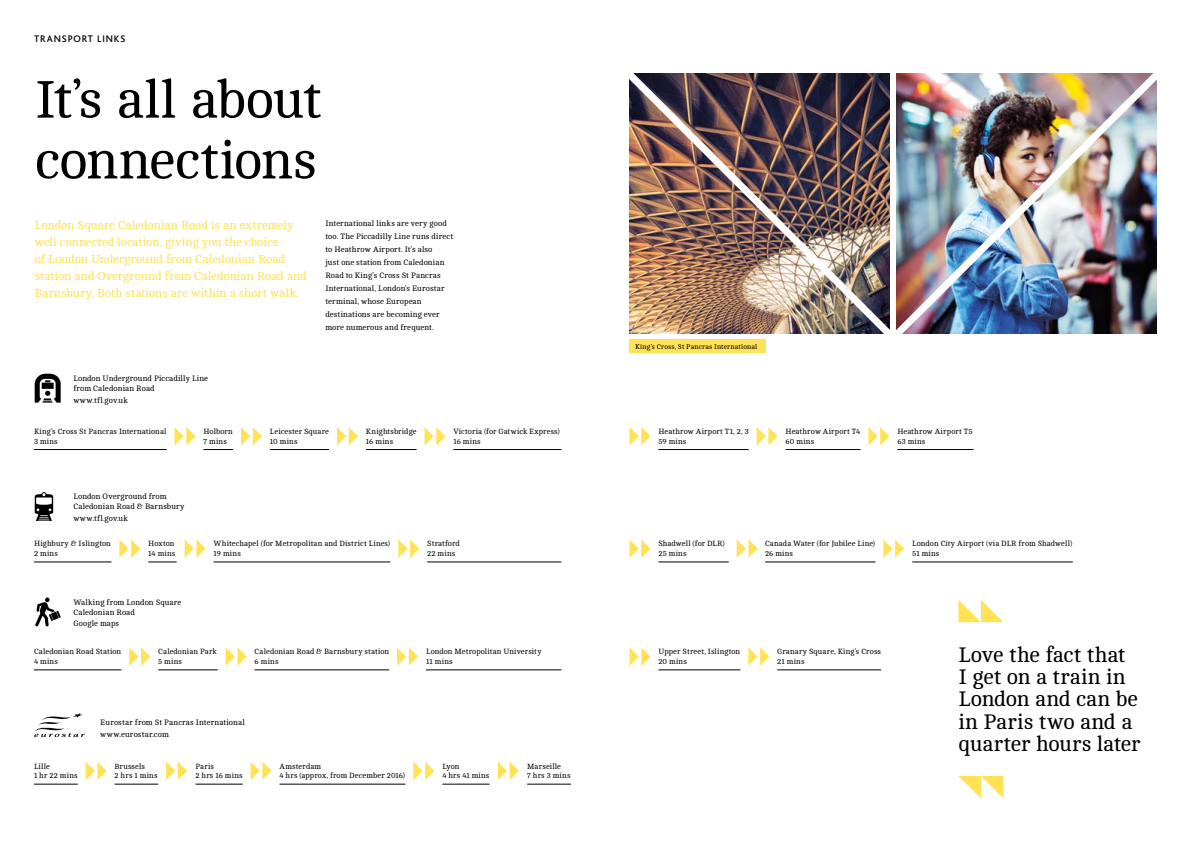
<style>
.page{position:relative;width:1191px;height:842px;background:#fff}
.page>*{position:absolute;margin:0;border:0;box-sizing:border-box;transform-origin:0 0}
.t1{font:54px/60.8px "Cambo";letter-spacing:-.015em;color:#000}
.t2{font:21.5px/22.4px "Cambo";letter-spacing:-.01em;color:#000}
.t3{font:12px/17px "Cambo";letter-spacing:-.005em;color:#ffe255}
.t4{font:500 10px "Bliss";letter-spacing:.09em;color:#000}
.t5{font:8px/13px "Cambo";letter-spacing:.015em;color:#000}
.t6{font:7.8px/9.7px "Cambo";letter-spacing:.02em;color:#000}
.t7{font:7px "Cambo";letter-spacing:.02em;color:#000}
</style>
<div class="page">
<svg style="left:958px;top:600px;width:45px;height:22px"></svg>
<svg style="left:958px;top:776px;width:45px;height:22px"></svg>
<div style="left:629px;top:339px;width:136px;height:14px;background:#ffe255"></div>
<img style="left:629px;top:73px;width:252px;height:276px">
<img style="left:881px;top:73px;width:276px;height:261px">
<svg style="left:35px;top:597px;width:26px;height:30px"></svg>
<svg style="left:34px;top:713px;width:51px;height:24px"></svg>
<hr style="left:527px;top:784px;width:44px;height:1px;background:#000">
<hr style="left:442px;top:784px;width:47px;height:1px;background:#000">
<hr style="left:279px;top:784px;width:126px;height:1px;background:#000">
<hr style="left:195px;top:784px;width:48px;height:1px;background:#000">
<hr style="left:115px;top:784px;width:43px;height:1px;background:#000">
<hr style="left:34px;top:784px;width:44px;height:1px;background:#000">
<svg style="left:86px;top:762px;width:21px;height:18px"></svg>
<svg style="left:166px;top:762px;width:21px;height:18px"></svg>
<svg style="left:251px;top:762px;width:20px;height:18px"></svg>
<svg style="left:413px;top:762px;width:21px;height:18px"></svg>
<svg style="left:498px;top:762px;width:21px;height:18px"></svg>
<svg style="left:35px;top:492px;width:18px;height:29px"></svg>
<svg style="left:35px;top:374px;width:26px;height:29px"></svg>
<svg style="left:175px;top:427px;width:20px;height:18px"></svg>
<svg style="left:241px;top:427px;width:21px;height:18px"></svg>
<svg style="left:337px;top:427px;width:21px;height:18px"></svg>
<svg style="left:424px;top:427px;width:21px;height:18px"></svg>
<svg style="left:629px;top:427px;width:21px;height:18px"></svg>
<svg style="left:756px;top:427px;width:21px;height:18px"></svg>
<svg style="left:868px;top:427px;width:21px;height:18px"></svg>
<hr style="left:897px;top:449px;width:76px;height:1px;background:#000">
<hr style="left:785px;top:449px;width:75px;height:1px;background:#000">
<hr style="left:658px;top:449px;width:90px;height:1px;background:#000">
<hr style="left:453px;top:449px;width:108px;height:1px;background:#000">
<hr style="left:366px;top:449px;width:50px;height:1px;background:#000">
<hr style="left:270px;top:449px;width:59px;height:1px;background:#000">
<hr style="left:203px;top:449px;width:30px;height:1px;background:#000">
<hr style="left:34px;top:449px;width:133px;height:1px;background:#000">
<svg style="left:119px;top:539px;width:21px;height:19px"></svg>
<svg style="left:185px;top:539px;width:21px;height:19px"></svg>
<svg style="left:398px;top:539px;width:21px;height:19px"></svg>
<svg style="left:629px;top:539px;width:21px;height:19px"></svg>
<svg style="left:736px;top:539px;width:21px;height:19px"></svg>
<svg style="left:883px;top:539px;width:21px;height:19px"></svg>
<hr style="left:912px;top:562px;width:160px;height:1px;background:#000">
<hr style="left:765px;top:562px;width:110px;height:1px;background:#000">
<hr style="left:427px;top:562px;width:134px;height:1px;background:#000">
<hr style="left:658px;top:562px;width:71px;height:1px;background:#000">
<hr style="left:214px;top:562px;width:176px;height:1px;background:#000">
<svg style="left:148px;top:562px;width:29px;height:1px"></svg>
<hr style="left:34px;top:562px;width:77px;height:1px;background:#000">
<svg style="left:129px;top:647px;width:21px;height:19px"></svg>
<svg style="left:226px;top:647px;width:21px;height:19px"></svg>
<svg style="left:397px;top:647px;width:21px;height:19px"></svg>
<svg style="left:629px;top:647px;width:21px;height:19px"></svg>
<svg style="left:748px;top:647px;width:21px;height:19px"></svg>
<hr style="left:777px;top:670px;width:104px;height:1px;background:#000">
<hr style="left:658px;top:670px;width:82px;height:1px;background:#000">
<hr style="left:426px;top:670px;width:135px;height:1px;background:#000">
<hr style="left:255px;top:670px;width:134px;height:1px;background:#000">
<hr style="left:34px;top:670px;width:87px;height:1px;background:#000">
<hr style="left:158px;top:670px;width:60px;height:1px;background:#000">
<p class="t4" style="left:34px;top:33px;width:93px">TRANSPORT LINKS</p>
<h1 class="t1" style="left:35px;top:70px;width:289px">It’s all about connections</h1>
<h3 class="t3" style="left:35px;top:217px;width:274px">London Square Caledonian Road is an extremely well connected location, giving you the choice<br>of London Underground from Caledonian Road station and Overground from Caledonian Road and Barnsbury. Both stations are within a short walk.</h3>
<p class="t5" style="left:325px;top:217px;width:129px">International links are very good too. The Piccadilly Line runs direct to Heathrow Airport. It’s also<br>just one station from Caledonian<br>Road to King’s Cross St Pancras<br>International, London’s Eurostar terminal, whose European destinations are becoming ever more numerous and frequent.</p>
<p class="t5" style="left:73px;top:373px;width:136px;line-height:10px">London Underground Piccadilly Line from Caledonian Road</p>
<p class="t5" style="left:73px;top:394px;width:56px">www.tfl.gov.uk</p>
<p class="t6" style="left:34px;top:427px;width:134px">King’s Cross St Pancras International<br>3 mins</p>
<p class="t6" style="left:203px;top:427px;width:31px">Holborn<br>7 mins</p>
<p class="t6" style="left:270px;top:427px;width:61px">Leicester Square<br>10 mins</p>
<p class="t6" style="left:366px;top:427px;width:52px">Knightsbridge<br>16 mins</p>
<p class="t6" style="left:453px;top:427px;width:108px">Victoria (for Gatwick Express)<br>16 mins</p>
<p class="t7" style="left:635px;top:343px;width:124px">King’s Cross, St Pancras International</p>
<p class="t6" style="left:658px;top:427px;width:92px">Heathrow Airport T1, 2, 3<br>59 mins</p>
<p class="t6" style="left:785px;top:427px;width:76px">Heathrow Airport T4<br>60 mins</p>
<p class="t6" style="left:897px;top:427px;width:77px">Heathrow Airport T5<br>63 mins</p>
<p class="t5" style="left:73px;top:492px;width:113px;line-height:10px">London Overground from<br>Caledonian Road &amp; Barnsbury</p>
<p class="t5" style="left:73px;top:512px;width:56px">www.tfl.gov.uk</p>
<p class="t6" style="left:34px;top:539px;width:78px">Highbury &amp; Islington<br>2 mins</p>
<p class="t6" style="left:148px;top:539px;width:29px">Hoxton<br>14 mins</p>
<p class="t6" style="left:214px;top:539px;width:178px">Whitechapel (for Metropolitan and District Lines)<br>19 mins</p>
<p class="t6" style="left:427px;top:539px;width:34px">Stratford<br>22 mins</p>
<p class="t6" style="left:658px;top:539px;width:68px">Shadwell (for DLR)<br>25 mins</p>
<p class="t6" style="left:765px;top:539px;width:112px">Canada Water (for Jubilee Line)<br>26 mins</p>
<p class="t6" style="left:912px;top:539px;width:162px">London City Airport (via DLR from Shadwell)<br>51 mins</p>
<p class="t5" style="left:73px;top:597px;width:110px;line-height:10px">Walking from London Square<br>Caledonian Road</p>
<p class="t5" style="left:73px;top:617px;width:47px">Google maps</p>
<p class="t6" style="left:34px;top:647px;width:89px">Caledonian Road Station<br>4 mins</p>
<p class="t6" style="left:158px;top:647px;width:60px">Caledonian Park<br>5 mins</p>
<p class="t6" style="left:255px;top:647px;width:136px">Caledonian Road &amp; Barnsbury station<br>6 mins</p>
<p class="t5" style="left:100px;top:717px;width:146px;line-height:11.7px">Eurostar from St Pancras International www.eurostar.com</p>
<p class="t6" style="left:426px;top:647px;width:117px">London Metropolitan University<br>11 mins</p>
<p class="t6" style="left:658px;top:647px;width:83px">Upper Street, Islington<br>20 mins</p>
<p class="t6" style="left:777px;top:647px;width:105px">Granary Square, King’s Cross<br>21 mins</p>
<h2 class="t2" style="left:958px;top:643px;width:184px">Love the fact that<br>I get on a train in<br>London and can be in Paris two and a quarter hours later</h2>
<p class="t6" style="left:34px;top:761px;width:45px">Lille<br>1 hr 22 mins</p>
<p class="t6" style="left:115px;top:761px;width:45px">Brussels<br>2 hrs 1 mins</p>
<p class="t6" style="left:195px;top:761px;width:49px">Paris<br>2 hrs 16 mins</p>
<p class="t6" style="left:279px;top:761px;width:127px">Amsterdam<br>4 hrs (approx, from December 2016)</p>
<p class="t6" style="left:442px;top:761px;width:49px">Lyon<br>4 hrs 41 mins</p>
<p class="t6" style="left:527px;top:761px;width:45px">Marseille<br>7 hrs 3 mins</p>
</div>
